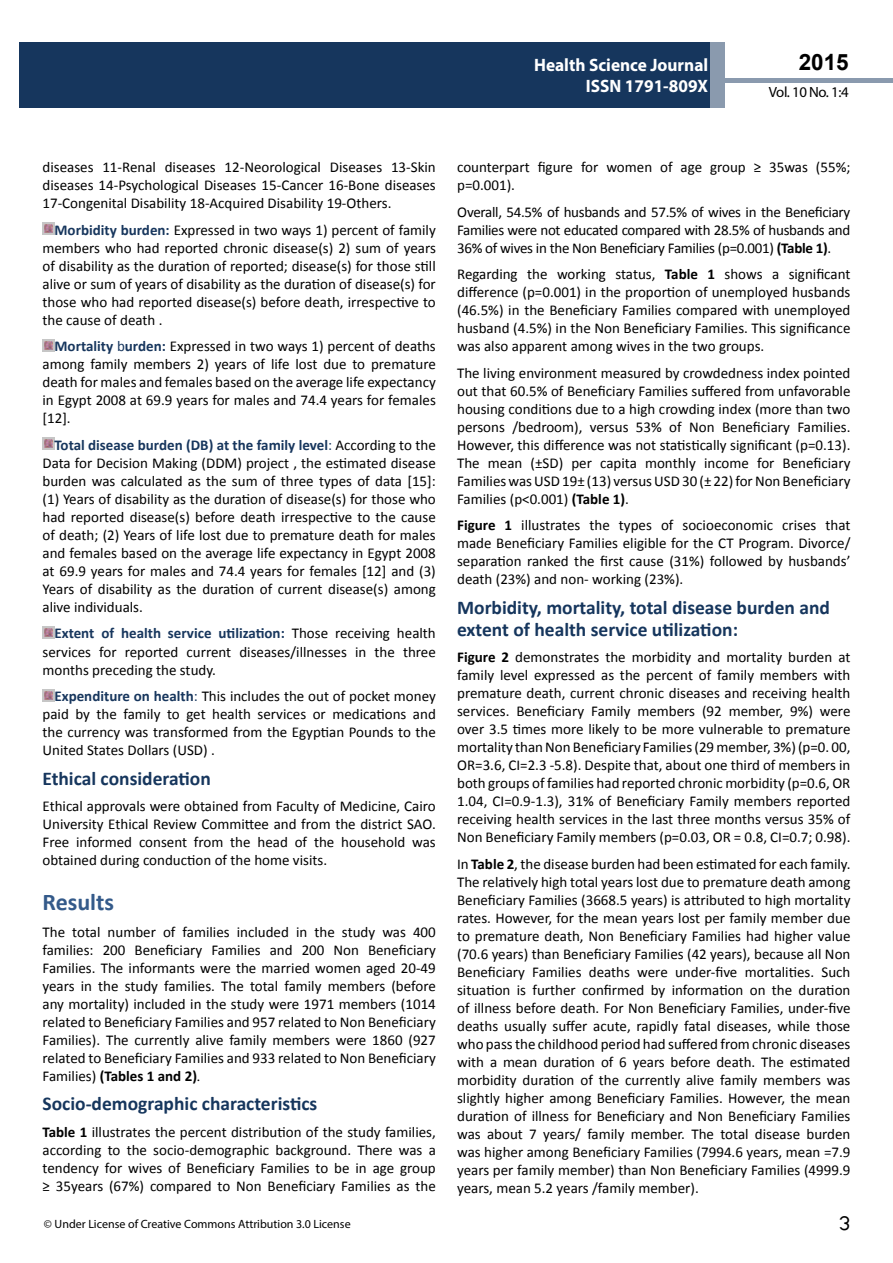
<style>
.page{position:relative;width:893px;height:1263px;background:#fff}
.page>*{position:absolute;margin:0;border:0;box-sizing:border-box;transform-origin:0 0}
.t1{font:25.5px "Tunga";color:#000}
.t2{font:700 24px "Calibri";color:#345a8a}
.t3{font:700 22.5px "Arial";color:#000}
.t4{font:700 19.5px/21.5px "Calibri";color:#16365d}
.t5{font:700 18px/21.6px "Myriad Pro";color:#fff;text-align:right;scale:.96 1}
.t6{font:15px/18px "Calibri";color:#000;text-align:justify}
.t7{font:14.85px "Myriad Pro";letter-spacing:-.03em;color:#000}
.t8{font:12px "Myriad Pro";color:#000}
.s1{font-weight:700;color:#17365d}
.s2{color:#17365d}
.s3{font-weight:700}
.s4{font-family:"Minion Pro"}
</style>
<div class="page">
<hr style="left:725px;top:78px;width:168px;height:4px;background:#8a9aae">
<div style="left:19px;top:42px;width:690px;height:66px;background:#16365d"></div>
<div style="left:709px;top:42px;width:16px;height:66px;background:#8a9aae"></div>
<svg style="left:43px;top:223px;width:12px;height:12px"></svg>
<svg style="left:43px;top:339px;width:12px;height:12px"></svg>
<svg style="left:43px;top:438px;width:12px;height:12px"></svg>
<svg style="left:43px;top:626px;width:12px;height:12px"></svg>
<svg style="left:43px;top:689px;width:12px;height:12px"></svg>
<p class="t5" style="left:517px;top:53px;width:198px">ARCHIVO DE MEDICINA<br>6 8 9465</p>
<h3 class="t3" style="left:799px;top:47px;width:52px">2015</h3>
<p class="t5" style="left:534px;top:53px;width:183px">Health Science Journal<br>ISSN 1791-809X</p>
<p class="t7" style="left:769px;top:83px;width:81px">Vol. 10 No. 1:4</p>
<p class="t6" style="left:43px;top:158px;width:395px">diseases 11-Renal diseases 12-Neorological Diseases 13-Skin diseases 14-Psychological Diseases 15-Cancer 16-Bone diseases 17-Congenital Disability 18-Acquired Disability 19-Others.</p>
<p class="t6" style="left:43px;top:221px;width:395px;text-indent:12px"><span class="s1">Morbidity burden:</span> Expressed in two ways 1) percent of family members who had reported chronic disease(s) 2) sum of years of disability as the duration of reported; disease(s) for those still alive or sum of years of disability as the duration of disease(s) for those who had reported disease(s) before death, irrespective to the cause of death .</p>
<p class="t6" style="left:43px;top:337px;width:395px;text-indent:12px"><span class="s1">Mortality</span> <span class="s2">b</span><span class="s1">urden:</span> Expressed in two ways 1) percent of deaths among family members 2) years of life lost due to premature death for males and females based on the average life expectancy in Egypt 2008 at 69.9 years for males and 74.4 years for females [12].</p>
<p class="t6" style="left:43px;top:436px;width:395px;text-indent:12px"><span class="s1">Total disease burden (DB) at the family level</span><span class="s2">:</span> According to the Data for Decision Making (DDM) project , the estimated disease burden was calculated as the sum of three types of data [15]: (1) Years of disability as the duration of disease(s) for those who had reported disease(s) before death irrespective to the cause of death; (2) Years of life lost due to premature death for males and females based on the average life expectancy in Egypt 2008 at 69.9 years for males and 74.4 years for females [12] and (3)<br>Years of disability as the duration of current disease(s) among alive individuals.</p>
<p class="t6" style="left:43px;top:624px;width:395px;text-indent:12px"><span class="s1">Extent of health service utilization:</span> Those receiving health services for reported current diseases/illnesses in the three months preceding the study.</p>
<p class="t6" style="left:43px;top:687px;width:395px;text-indent:12px"><span class="s1">Expenditure on health</span><span class="s2">:</span> This includes the out of pocket money paid by the family to get health services or medications and the currency was transformed from the Egyptian Pounds to the United States Dollars (USD) .</p>
<h3 class="t4" style="left:43px;top:768px;width:170px">Ethical consideration</h3>
<p class="t6" style="left:43px;top:797px;width:395px">Ethical approvals were obtained from Faculty of Medicine, Cairo University Ethical Review Committee and from the district SAO.<br>Free informed consent from the head of the household was obtained during conduction of the home visits.</p>
<h2 class="t2" style="left:43px;top:887px;width:73px">Results</h2>
<p class="t6" style="left:43px;top:922px;width:395px">The total number of families included in the study was 400 families: 200 Beneficiary Families and 200 Non Beneficiary Families. The informants were the married women aged 20-49 years in the study families. The total family members (before any mortality) included in the study were 1971 members (1014 related to Beneficiary Families and 957 related to Non Beneficiary Families). The currently alive family members were 1860 (927 related to Beneficiary Families and 933 related to Non Beneficiary Families) <span class="s3">(Tables 1 and 2)</span><span class="s4">.</span></p>
<h3 class="t4" style="left:43px;top:1093px;width:276px">Socio-demographic characteristics</h3>
<p class="t6" style="left:43px;top:1123px;width:395px"><span class="s3">Table 1</span> illustrates the percent distribution of the study families, according to the socio-demographic background. There was a tendency for wives of Beneficiary Families to be in age group ≥ 35years (67%) compared to Non Beneficiary Families as the</p>
<p class="t6" style="left:457px;top:158px;width:395px">counterpart figure for women of age group ≥ 35was (55%; p=0.001).</p>
<p class="t6" style="left:457px;top:203px;width:395px">Overall, 54.5% of husbands and 57.5% of wives in the Beneficiary Families were not educated compared with 28.5% of husbands and 36% of wives in the Non Beneficiary Families (p=0.001) <span class="s3">(Table 1)</span>.</p>
<p class="t6" style="left:457px;top:265px;width:395px">Regarding the working status, <span class="s3">Table 1</span> shows a significant difference (p=0.001) in the proportion of unemployed husbands (46.5%) in the Beneficiary Families compared with unemployed husband (4.5%) in the Non Beneficiary Families. This significance was also apparent among wives in the two groups.</p>
<p class="t6" style="left:457px;top:364px;width:395px">The living environment measured by crowdedness index pointed out that 60.5% of Beneficiary Families suffered from unfavorable housing conditions due to a high crowding index (more than two persons /bedroom), versus 53% of Non Beneficiary Families.<br>However, this difference was not statistically significant (p=0.13).<br>The mean (±SD) per capita monthly income for Beneficiary Families was USD 19± (13) versus USD 30 (± 22) for Non Beneficiary Families (p&lt;0.001) <span class="s3">(Table 1)</span>.</p>
<p class="t6" style="left:457px;top:516px;width:395px"><span class="s3">Figure 1</span> illustrates the types of socioeconomic crises that made Beneficiary Families eligible for the CT Program. Divorce/ separation ranked the first cause (31%) followed by husbands’ death (23%) and non- working (23%).</p>
<h3 class="t4" style="left:457px;top:597px;width:374px">Morbidity, mortality, total disease burden and extent of health service utilization:</h3>
<p class="t6" style="left:457px;top:648px;width:395px"><span class="s3">Figure 2</span> demonstrates the morbidity and mortality burden at family level expressed as the percent of family members with premature death, current chronic diseases and receiving health services. Beneficiary Family members (92 member, 9%) were over 3.5 times more likely to be more vulnerable to premature mortality than Non Beneficiary Families (29 member, 3%) (p=0. 00, OR=3.6, CI=2.3 -5.8). Despite that, about one third of members in both groups of families had reported chronic morbidity (p=0.6, OR 1.04, CI=0.9-1.3), 31% of Beneficiary Family members reported receiving health services in the last three months versus 35% of Non Beneficiary Family members (p=0.03, OR = 0.8, CI=0.7; 0.98).</p>
<p class="t6" style="left:457px;top:855px;width:395px">In <span class="s3">Table 2</span>, the disease burden had been estimated for each family.<br>The relatively high total years lost due to premature death among Beneficiary Families (3668.5 years) is attributed to high mortality rates. However, for the mean years lost per family member due to premature death, Non Beneficiary Families had higher value (70.6 years) than Beneficiary Families (42 years), because all Non Beneficiary Families deaths were under-five mortalities. Such situation is further confirmed by information on the duration of illness before death. For Non Beneficiary Families, under-five deaths usually suffer acute, rapidly fatal diseases, while those who pass the childhood period had suffered from chronic diseases with a mean duration of 6 years before death. The estimated morbidity duration of the currently alive family members was slightly higher among Beneficiary Families. However, the mean duration of illness for Beneficiary and Non Beneficiary Families was about 7 years/ family member. The total disease burden was higher among Beneficiary Families (7994.6 years, mean =7.9 years per family member) than Non Beneficiary Families (4999.9 years, mean 5.2 years /family member).</p>
<p class="t8" style="left:44px;top:1217px;width:308px">© Under License of Creative Commons Attribution 3.0 License</p>
<h1 class="t1" style="left:839px;top:1206px;width:13px">3</h1>
</div>
